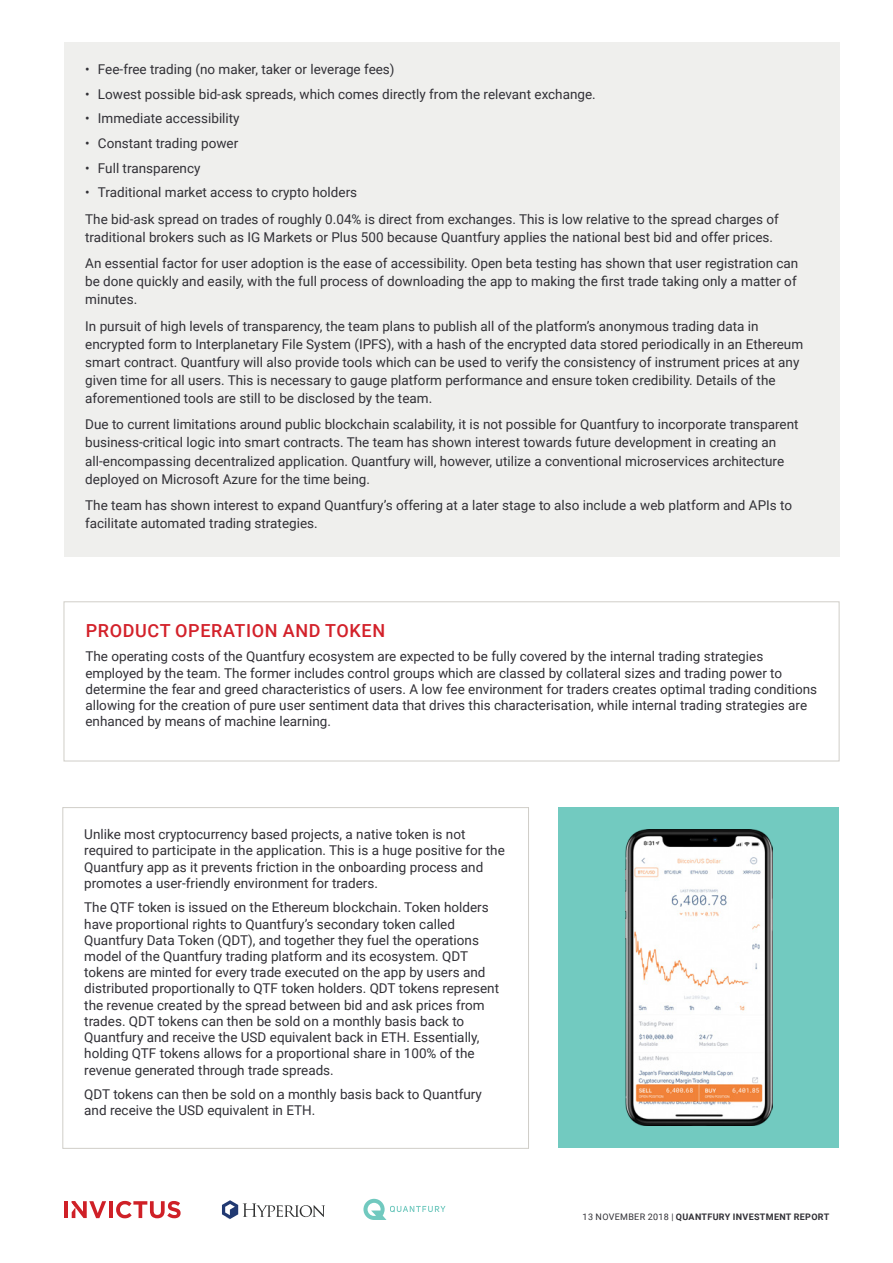
<style>
.page{position:relative;width:893px;height:1263px;background:#fff}
.page>*{position:absolute;margin:0;border:0;box-sizing:border-box;transform-origin:0 0}
.Section_Title{font:500 18px "Roboto";letter-spacing:.035em;color:#d3212a}
.t1{font:13.5px/16.2px "Roboto";color:#313036}
.t2{font:700 9px "Roboto";letter-spacing:.035em;color:#313036}
.s1{font-weight:400}
</style>
<div class="page">
<svg style="left:363px;top:1199px;width:83px;height:21px"></svg>
<hr style="left:64px;top:1201px;width:3px;height:17px;background:#cf2027">
<hr style="left:109px;top:1201px;width:4px;height:17px;background:#cf2027">
<svg style="left:116px;top:1201px;width:65px;height:17px"></svg>
<svg style="left:72px;top:1201px;width:34px;height:17px"></svg>
<svg style="left:222px;top:1200px;width:103px;height:19px"></svg>
<div style="left:64px;top:602px;width:775px;height:159px;border:1px solid #d0cec8"></div>
<div style="left:64px;top:43px;width:775px;height:514px;background:#efefed"></div>
<div style="left:63px;top:807px;width:466px;height:341px;border:1px solid #d0cec8"></div>
<div style="left:558px;top:807px;width:281px;height:340px;background:#72cac0"></div>
<img style="left:625px;top:829px;width:147px;height:296px">
<p class="t1" style="left:85px;top:61px;width:311px">• Fee-free trading (no maker, taker or leverage fees)</p>
<p class="t1" style="left:85px;top:85px;width:512px">• Lowest possible bid-ask spreads, which comes directly from the relevant exchange.</p>
<p class="t1" style="left:85px;top:110px;width:156px">• Immediate accessibility</p>
<p class="t1" style="left:85px;top:135px;width:155px">• Constant trading power</p>
<p class="t1" style="left:85px;top:159px;width:117px">• Full transparency</p>
<p class="t1" style="left:85px;top:184px;width:273px">• Traditional market access to crypto holders</p>
<p class="t1" style="left:85px;top:210px;width:695px;line-height:18px">The bid-ask spread on trades of roughly 0.04% is direct from exchanges. This is low relative to the spread charges of traditional brokers such as IG Markets or Plus 500 because Quantfury applies the national best bid and offer prices.</p>
<p class="t1" style="left:85px;top:254px;width:715px;line-height:18px">An essential factor for user adoption is the ease of accessibility. Open beta testing has shown that user registration can be done quickly and easily, with the full process of downloading the app to making the first trade taking only a matter of minutes.</p>
<p class="t1" style="left:85px;top:317px;width:719px;line-height:18px">In pursuit of high levels of transparency, the team plans to publish all of the platform’s anonymous trading data in encrypted form to Interplanetary File System (IPFS), with a hash of the encrypted data stored periodically in an Ethereum smart contract. Quantfury will also provide tools which can be used to verify the consistency of instrument prices at any given time for all users. This is necessary to gauge platform performance and ensure token credibility. Details of the aforementioned tools are still to be disclosed by the team.</p>
<p class="t1" style="left:85px;top:415px;width:715px;line-height:18px">Due to current limitations around public blockchain scalability, it is not possible for Quantfury to incorporate transparent business-critical logic into smart contracts. The team has shown interest towards future development in creating an all-encompassing decentralized application. Quantfury will, however, utilize a conventional microservices architecture deployed on Microsoft Azure for the time being.</p>
<p class="t1" style="left:85px;top:496px;width:708px;line-height:18px">The team has shown interest to expand Quantfury’s offering at a later stage to also include a web platform and APIs to facilitate automated trading strategies.</p>
<p class="Section_Title" style="left:86px;top:618px;width:301px">PRODUCT OPERATION AND TOKEN</p>
<p class="t1" style="left:85px;top:648px;width:733px">The operating costs of the Quantfury ecosystem are expected to be fully covered by the internal trading strategies employed by the team. The former includes control groups which are classed by collateral sizes and trading power to determine the fear and greed characteristics of users. A low fee environment for traders creates optimal trading conditions allowing for the creation of pure user sentiment data that drives this characterisation, while internal trading strategies are enhanced by means of machine learning.</p>
<p class="t1" style="left:84px;top:826px;width:422px">Unlike most cryptocurrency based projects, a native token is not required to participate in the application. This is a huge positive for the Quantfury app as it prevents friction in the onboarding process and promotes a user-friendly environment for traders.</p>
<p class="t1" style="left:84px;top:899px;width:416px">The QTF token is issued on the Ethereum blockchain. Token holders have proportional rights to Quantfury’s secondary token called Quantfury Data Token (QDT), and together they fuel the operations model of the Quantfury trading platform and its ecosystem. QDT tokens are minted for every trade executed on the app by users and distributed proportionally to QTF token holders. QDT tokens represent the revenue created by the spread between bid and ask prices from trades. QDT tokens can then be sold on a monthly basis back to Quantfury and receive the USD equivalent back in ETH. Essentially, holding QTF tokens allows for a proportional share in 100% of the revenue generated through trade spreads.</p>
<p class="t1" style="left:84px;top:1086px;width:399px">QDT tokens can then be sold on a monthly basis back to Quantfury and receive the USD equivalent in ETH.</p>
<p class="t2" style="left:583px;top:1211px;width:248px"><span class="s1">13 NOVEMBER 2018 |</span> QUANTFURY INVESTMENT REPORT</p>
</div>
